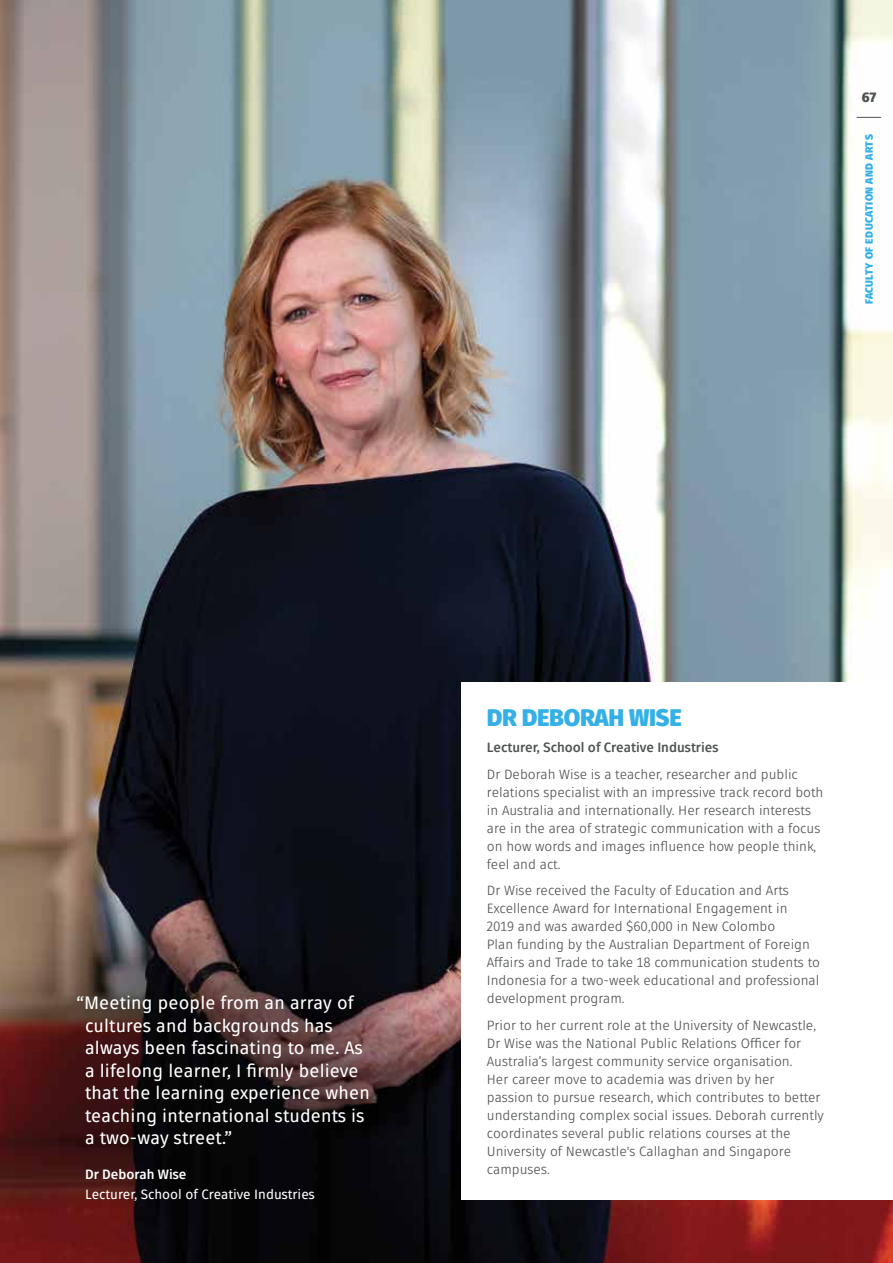
<style>
.page{position:relative;width:893px;height:1263px;background:#fff}
.page>*{position:absolute;margin:0;border:0;box-sizing:border-box;transform-origin:0 0}
.t1{font:900 24px "Fuse V.2 Display";letter-spacing:-.01em;color:#35b0e6}
.t2{font:18px/22.5px "Fuse V.2 Display";letter-spacing:.01em;color:#fff}
.t3{font:13.5px/18px "Fuse V.2 Display";color:#505354}
.t4{font:13.5px "Fuse V.2 Display";color:#fff}
.t5{font:700 13.5px "Fuse V.2 Display";color:#505354}
.t6{font:700 13.5px "Fuse V.2 Display";color:#fff}
.t7{font:900 13.5px "Fuse V.2 Display";color:#505354}
.t8{font:900 10.5px "Fuse V.2 Display";letter-spacing:.04em;color:#35b0e6}
</style>
<div class="page">
<img style="left:0;top:0;width:893px;height:1263px">
<div style="left:461px;top:682px;width:432px;height:517px;background:#fff"></div>
<svg style="left:857px;top:117px;width:24px;height:1px"></svg>
<p class="t7" style="left:862px;top:88px;width:16px">67</p>
<p class="t8" style="left:862px;top:304px;width:171px;rotate:-90deg">FACULTY OF EDUCATION AND ARTS</p>
<h2 class="t2" style="left:85px;top:992px;width:286px;text-indent:-8px">“Meeting people from an array of cultures and backgrounds has always been fascinating to me. As a lifelong learner, I firmly believe that the learning experience when teaching international students is a two-way street.”</h2>
<p class="t6" style="left:85px;top:1166px;width:103px">Dr Deborah Wise</p>
<p class="t4" style="left:85px;top:1186px;width:231px">Lecturer, School of Creative Industries</p>
<h1 class="t1" style="left:487px;top:701px;width:197px">DR DEBORAH WISE</h1>
<p class="t5" style="left:487px;top:739px;width:233px">Lecturer, School of Creative Industries</p>
<p class="t3" style="left:487px;top:765px;width:338px">Dr Deborah Wise is a teacher, researcher and public relations specialist with an impressive track record both in Australia and internationally. Her research interests are in the area of strategic communication with a focus on how words and images influence how people think, feel and act.</p>
<p class="t3" style="left:487px;top:881px;width:335px">Dr Wise received the Faculty of Education and Arts Excellence Award for International Engagement in<br>2019 and was awarded $60,000 in New Colombo<br>Plan funding by the Australian Department of Foreign Affairs and Trade to take 18 communication students to Indonesia for a two-week educational and professional development program.</p>
<p class="t3" style="left:487px;top:1016px;width:339px">Prior to her current role at the University of Newcastle, Dr Wise was the National Public Relations Officer for Australia’s largest community service organisation.<br>Her career move to academia was driven by her passion to pursue research, which contributes to better understanding complex social issues. Deborah currently coordinates several public relations courses at the University of Newcastle's Callaghan and Singapore campuses.</p>
</div>
